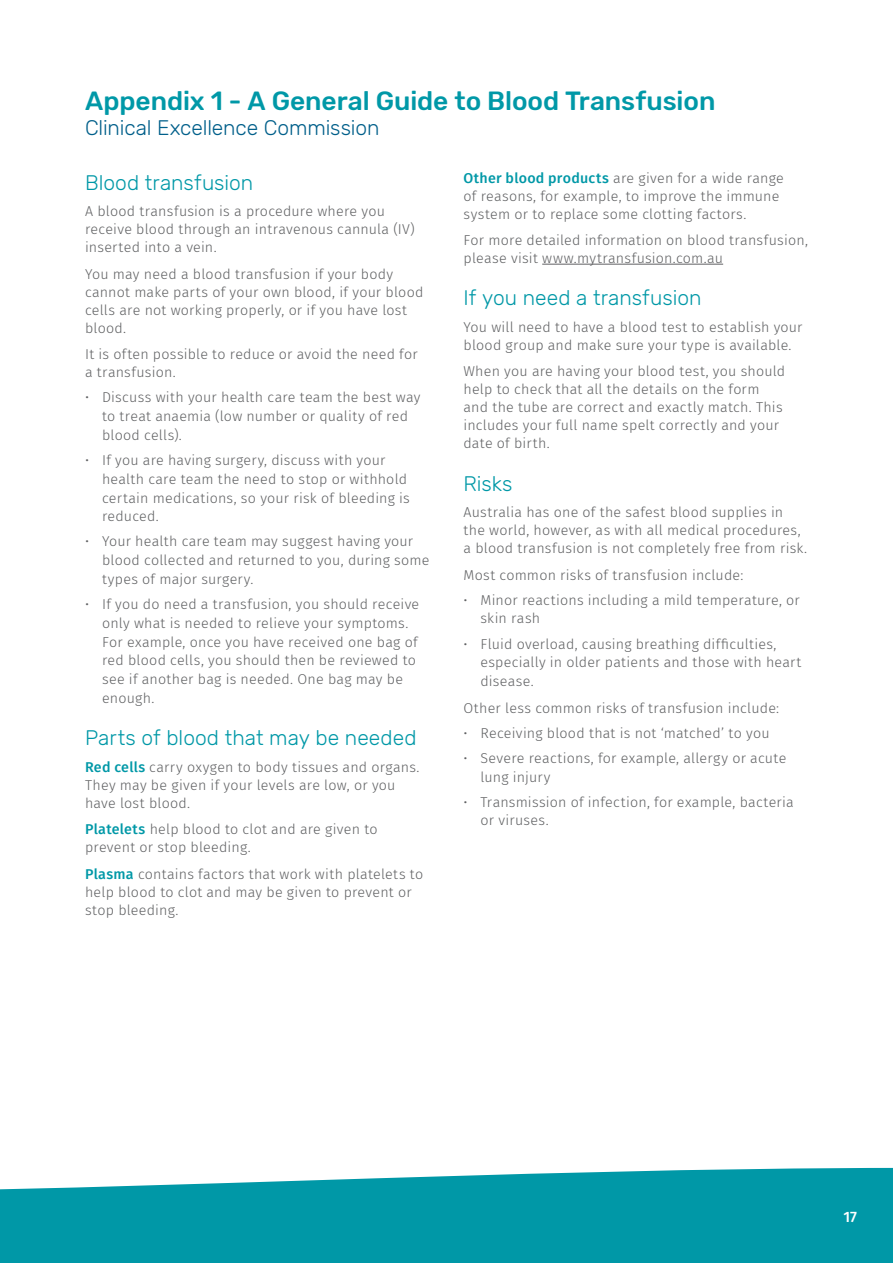
<style>
.page{position:relative;width:893px;height:1263px;background:#fff}
.page>*{position:absolute;margin:0;border:0;box-sizing:border-box;transform-origin:0 0}
.t1{font:500 26.25px "Rubik";letter-spacing:-.005em;color:#0098a7}
.t2{font:300 21px "Rubik";color:#0098a7}
.t3{font:300 21px "Rubik";letter-spacing:-.005em;color:#005f8a}
.t4{font:500 15px "Fira Sans";color:#fff}
.t5{font:300 14.25px/18px "Fira Sans";letter-spacing:.015em;color:#5f6062}
.s1{font-weight:500;color:#0098a7}
</style>
<div class="page">
<hr style="left:542px;top:264px;width:181px;height:1px;background:#5f6062">
<svg style="left:0;top:1168px;width:893px;height:95px;background:#18a1af"></svg>
<h1 class="t1" style="left:85px;top:85px;width:632px">Appendix 1 - A General Guide to Blood Transfusion</h1>
<h2 class="t3" style="left:85px;top:116px;width:296px">Clinical Excellence Commission</h2>
<h2 class="t2" style="left:85px;top:171px;width:170px">Blood transfusion</h2>
<p class="t5" style="left:85px;top:202px;width:331px">A blood transfusion is a procedure where you receive blood through an intravenous cannula (IV) inserted into a vein.</p>
<p class="t5" style="left:85px;top:265px;width:340px">You may need a blood transfusion if your body cannot make parts of your own blood, if your blood cells are not working properly, or if you have lost blood.</p>
<p class="t5" style="left:85px;top:345px;width:334px">It is often possible to reduce or avoid the need for a transfusion.</p>
<p class="t5" style="left:102px;top:388px;width:320px;line-height:18.8px;text-indent:-17px">• Discuss with your health care team the best way to treat anaemia (low number or quality of red blood cells).</p>
<p class="t5" style="left:102px;top:451px;width:309px;line-height:18.8px;text-indent:-17px">• If you are having surgery, discuss with your health care team the need to stop or withhold certain medications, so your risk of bleeding is reduced.</p>
<p class="t5" style="left:102px;top:532px;width:329px;line-height:18.8px;text-indent:-17px">• Your health care team may suggest having your blood collected and returned to you, during some types of major surgery.</p>
<p class="t5" style="left:102px;top:595px;width:319px;line-height:18.8px;text-indent:-17px">• If you do need a transfusion, you should receive only what is needed to relieve your symptoms.<br>For example, once you have received one bag of red blood cells, you should then be reviewed to see if another bag is needed. One bag may be enough.</p>
<h2 class="t2" style="left:85px;top:726px;width:333px">Parts of blood that may be needed</h2>
<p class="t5" style="left:85px;top:757px;width:336px"><span class="s1">Red cells</span> carry oxygen to body tissues and organs.<br>They may be given if your levels are low, or you have lost blood.</p>
<p class="t5" style="left:85px;top:820px;width:294px"><span class="s1">Platelets</span> help blood to clot and are given to prevent or stop bleeding.</p>
<p class="t5" style="left:85px;top:864px;width:340px"><span class="s1">Plasma</span> contains factors that work with platelets to help blood to clot and may be given to prevent or stop bleeding.</p>
<p class="t5" style="left:463px;top:169px;width:322px"><span class="s1">Other blood products</span> are given for a wide range of reasons, for example, to improve the immune system or to replace some clotting factors.</p>
<p class="t5" style="left:463px;top:231px;width:346px">For more detailed information on blood transfusion, please visit www.mytransfusion.com.au</p>
<h2 class="t2" style="left:463px;top:286px;width:239px">If you need a transfusion</h2>
<p class="t5" style="left:463px;top:318px;width:341px">You will need to have a blood test to establish your blood group and make sure your type is available.</p>
<p class="t5" style="left:463px;top:362px;width:323px">When you are having your blood test, you should help to check that all the details on the form and the tube are correct and exactly match. This includes your full name spelt correctly and your date of birth.</p>
<h2 class="t2" style="left:463px;top:471px;width:51px">Risks</h2>
<p class="t5" style="left:463px;top:503px;width:345px">Australia has one of the safest blood supplies in the world, however, as with all medical procedures, a blood transfusion is not completely free from risk.</p>
<p class="t5" style="left:463px;top:565px;width:281px">Most common risks of transfusion include:</p>
<p class="t5" style="left:480px;top:590px;width:321px;line-height:18.8px;text-indent:-17px">• Minor reactions including a mild temperature, or skin rash</p>
<p class="t5" style="left:480px;top:634px;width:322px;line-height:18.8px;text-indent:-17px">• Fluid overload, causing breathing difficulties, especially in older patients and those with heart disease.</p>
<p class="t5" style="left:463px;top:698px;width:317px">Other less common risks of transfusion include:</p>
<p class="t5" style="left:463px;top:724px;width:308px">• Receiving blood that is not ‘matched’ to you</p>
<p class="t5" style="left:480px;top:748px;width:307px;line-height:18.8px;text-indent:-17px">• Severe reactions, for example, allergy or acute lung injury</p>
<p class="t5" style="left:480px;top:792px;width:315px;line-height:18.8px;text-indent:-17px">• Transmission of infection, for example, bacteria or viruses.</p>
<p class="t4" style="left:843px;top:1205px;width:15px">17</p>
</div>
